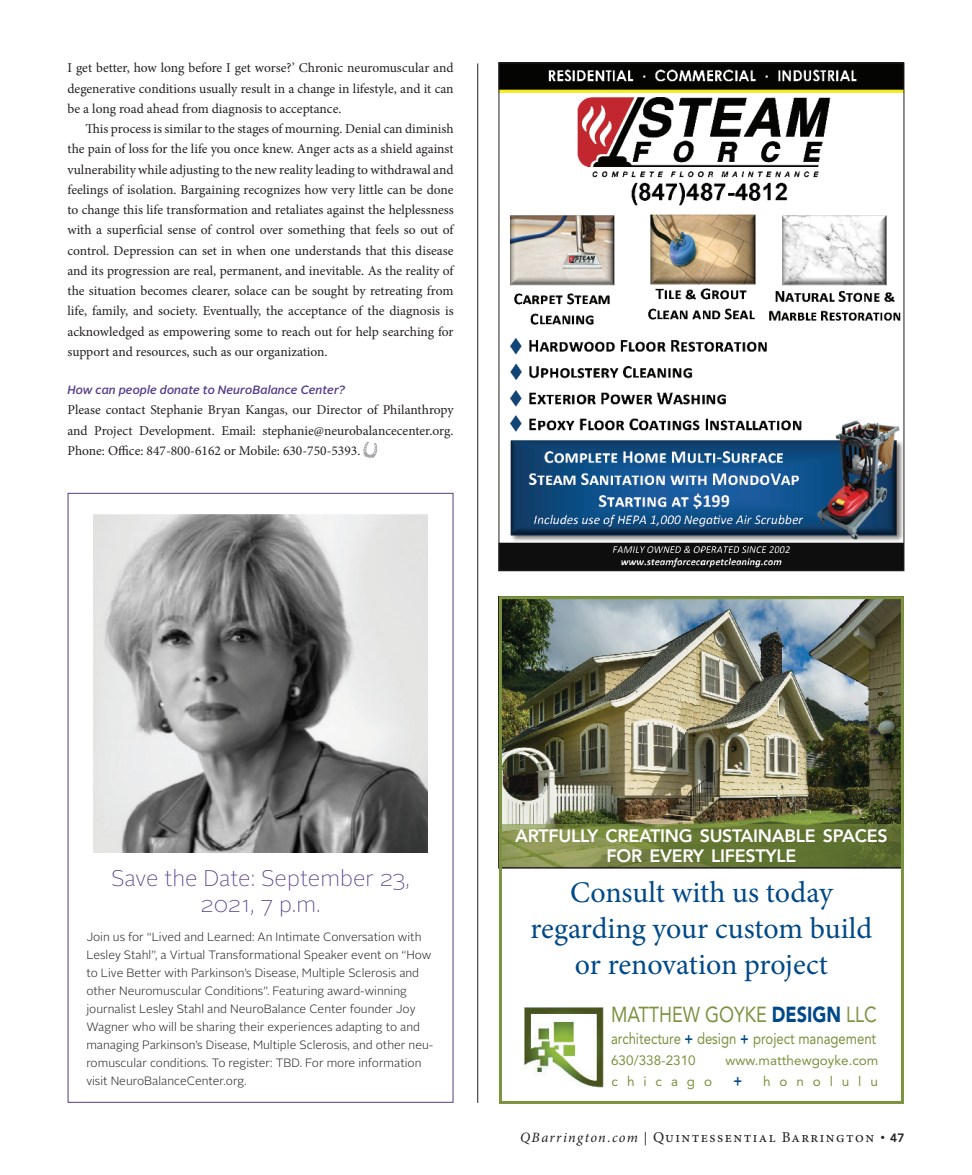
<style>
.page{position:relative;width:972px;height:1175px;background:#fff}
.page>*{position:absolute;margin:0;border:0;box-sizing:border-box;transform-origin:0 0}
.t1{font:30px/36px "Minion Pro";letter-spacing:-.005em;color:#004988;text-align:center}
.sidebar_head{font:100 22.5px/25.5px "Alright Sans";color:#573d8a;text-align:center}
.t2{font:21.6px "Avenir LT Std";color:#7b923f;scale:.83 1}
.t3{font:800 17.85px/19.5px "Avenir LT Std";letter-spacing:-.015em;color:#fff;text-align:center}
.t4{font:15.75px "Avenir LT Std";color:#7b923f;scale:.83 1}
.t5{font:800 15.75px "Avenir LT Std";color:#004988;scale:.83 1}
.t6{font:15px "Minion Pro";letter-spacing:.1em;color:#231f20}
.Body-Text-Indent{font:13.5px/20.2px "Minion Pro";letter-spacing:-.005em;color:#231f20;text-align:justify}
.Body-Text-No-Indent{font:13.5px/20.2px "Minion Pro";color:#231f20;text-align:justify}
.t7{font:13.5px "Avenir LT Std";color:#7b923f}
.t8{font:13.5px "Avenir LT Std";letter-spacing:.66em;color:#7b923f}
.sidebar{font:300 12px/18px "Alright Sans";color:#231f20}
.Question{font:italic 500 12px "Alright Sans";color:#573d8a}
.s1{font-weight:900;color:#004988}
.s2{font-weight:800;color:#004988}
.s3{font-style:italic;font-size:14.25px}
.s4{font-size:13.5px}
.s5{font-size:12px}
.s6{font-family:"Avenir LT Std";font-weight:800;font-size:12px}
</style>
<div class="page">
<svg style="left:363px;top:441px;width:14px;height:17px"></svg>
<hr style="left:477px;top:63px;width:1px;height:1039px;background:#231f20">
<img style="left:93px;top:514px;width:335px;height:338px">
<img style="left:501px;top:65px;width:401px;height:504px">
<img style="left:503px;top:600px;width:397px;height:224px">
<img style="left:524px;top:1006px;width:80px;height:81px">
<svg style="left:503px;top:824px;width:397px;height:42px;background:#70803d"></svg>
<div style="left:499px;top:596px;width:405px;height:507px;border:3px solid #7b923f"></div>
<p class="Body-Text-No-Indent" style="left:68px;top:58px;width:388px">I get better, how long before I get worse?’ Chronic neuromuscular and degenerative conditions usually result in a change in lifestyle, and it can be a long road ahead from diagnosis to acceptance.</p>
<p class="Body-Text-Indent" style="left:68px;top:119px;width:388px;text-indent:18px">This process is similar to the stages of mourning. Denial can diminish the pain of loss for the life you once knew. Anger acts as a shield against vulnerability while adjusting to the new reality leading to withdrawal and feelings of isolation. Bargaining recognizes how very little can be done to change this life transformation and retaliates against the helplessness with a superficial sense of control over something that feels so out of control. Depression can set in when one understands that this disease and its progression are real, permanent, and inevitable. As the reality of the situation becomes clearer, solace can be sought by retreating from life, family, and society. Eventually, the acceptance of the diagnosis is acknowledged as empowering some to reach out for help searching for support and resources, such as our organization.</p>
<p class="Question" style="left:68px;top:382px;width:279px">How can people donate to NeuroBalance Center?</p>
<p class="Body-Text-No-Indent" style="left:68px;top:400px;width:388px">Please contact Stephanie Bryan Kangas, our Director of Philanthropy and Project Development. Email: stephanie@neurobalancecenter.org.<br>Phone: Office: 847-800-6162 or Mobile: 630-750-5393.</p>
<p class="sidebar_head" style="left:111px;top:866px;width:300px">Save the Date: September 23,<br>2021, 7 p.m.</p>
<p class="sidebar" style="left:86px;top:928px;width:349px">Join us for “Lived and Learned: An Intimate Conversation with Lesley Stahl”, a Virtual Transformational Speaker event on “How to Live Better with Parkinson’s Disease, Multiple Sclerosis and other Neuromuscular Conditions”. Featuring award-winning journalist Lesley Stahl and NeuroBalance Center founder Joy Wagner who will be sharing their experiences adapting to and managing Parkinson’s Disease, Multiple Sclerosis, and other neu&shy;romuscular conditions. To register: TBD. For more information visit NeuroBalanceCenter.org.</p>
<p class="t3" style="left:515px;top:826px;width:374px">ARTFULLY CREATING SUSTAINABLE SPACES<br>FOR EVERY LIFESTYLE</p>
<p class="t1" style="left:531px;top:874px;width:343px">Consult with us today regarding your custom build or renovation project</p>
<p class="t2" style="left:611px;top:1002px;width:322px">MATTHEW GOYKE <span class="s1">DESIGN</span> LLC</p>
<p class="t4" style="left:611px;top:1028px;width:321px">architecture <span class="s2">+</span> design <span class="s2">+</span> project management</p>
<p class="t7" style="left:611px;top:1052px;width:86px">630/338-2310</p>
<p class="t7" style="left:726px;top:1052px;width:154px">www.matthewgoyke.com</p>
<p class="t8" style="left:612px;top:1073px;width:102px">chicago</p>
<p class="t5" style="left:733px;top:1070px;width:12px">+</p>
<p class="t8" style="left:763px;top:1073px;width:116px">honolulu</p>
<p class="t6" style="left:520px;top:1126px;width:386px"><span class="s3">QBarrington.com</span> <span class="s4">|</span> Quintessential Barrington <span class="s5">•</span> <span class="s6">47</span></p>
</div>
